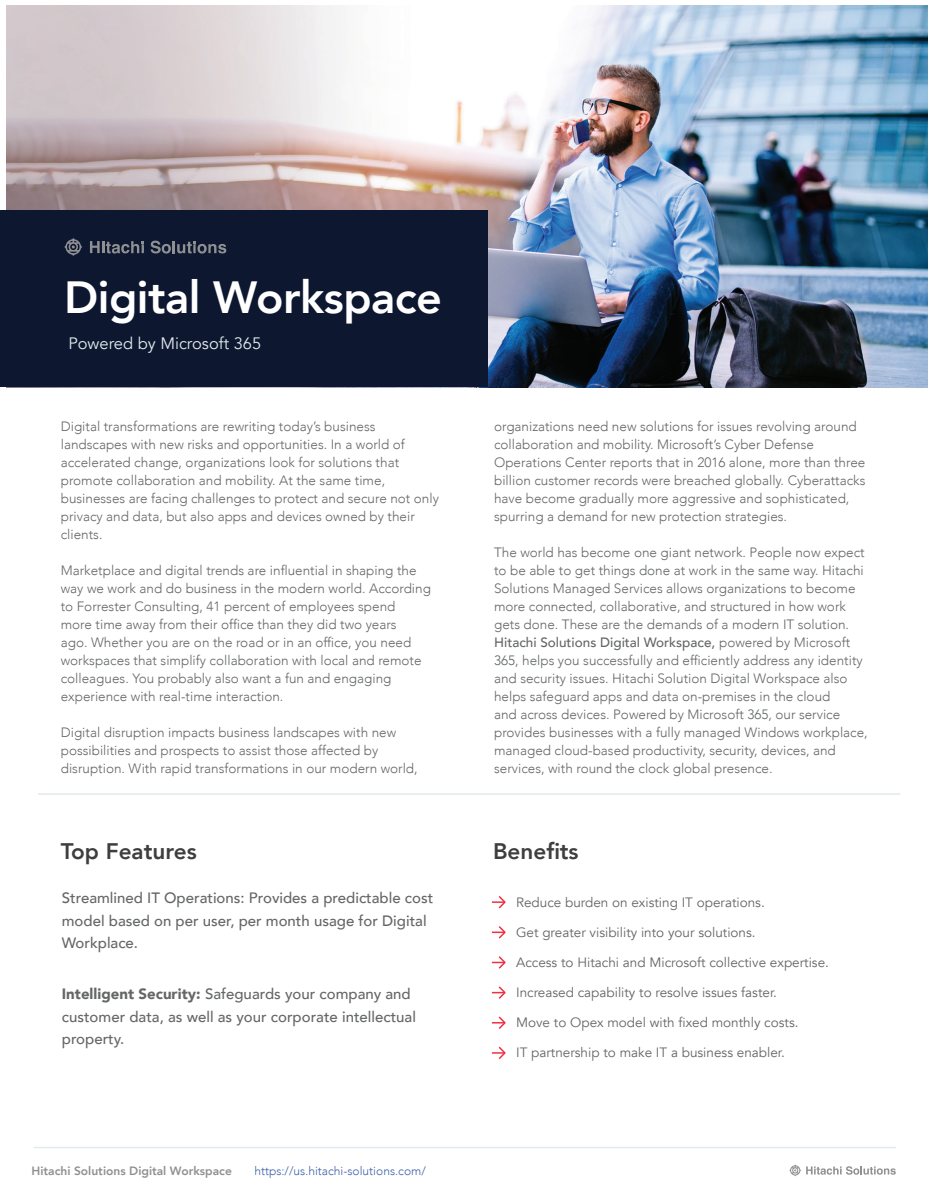
<style>
.page{position:relative;width:932px;height:1202px;background:#fff}
.page>*{position:absolute;margin:0;border:0;box-sizing:border-box;transform-origin:0 0}
.t1{font:800 45px "Avenir";letter-spacing:-.01em;color:#fff}
.t2{font:800 22.5px "Avenir";color:#3e3e3f}
.t3{font:16.5px "Avenir";color:#e1eaec}
.t4{font:500 15px/22.5px "Avenir";color:#656666}
.t5{font:300 13.5px/18px "Avenir";color:#646666}
.t6{font:13.5px "Avenir";color:#646666}
.t7{font:300 12px "Avenir";color:#3f5fab}
.t8{font:800 12px "Avenir";color:#8f9092}
.s1{font-weight:900}
.s2{font-weight:500}
</style>
<div class="page">
<svg style="left:789px;top:1164px;width:106px;height:12px"></svg>
<hr style="left:34px;top:1146px;width:862px;height:2px;background:#e1eaec">
<img style="left:7px;top:6px;width:920px;height:381px">
<div style="left:0;top:210px;width:487px;height:177px;background:#0d1730"></div>
<svg style="left:90px;top:241px;width:54px;height:13px"></svg>
<svg style="left:151px;top:240px;width:76px;height:14px"></svg>
<svg style="left:64px;top:238px;width:18px;height:18px"></svg>
<svg style="left:492px;top:896px;width:14px;height:13px"></svg>
<svg style="left:492px;top:926px;width:14px;height:13px"></svg>
<svg style="left:492px;top:956px;width:14px;height:13px"></svg>
<svg style="left:492px;top:986px;width:14px;height:13px"></svg>
<svg style="left:492px;top:1016px;width:14px;height:13px"></svg>
<svg style="left:492px;top:1046px;width:14px;height:13px"></svg>
<hr style="left:38px;top:793px;width:862px;height:1px;background:#e1eaec">
<h1 class="t1" style="left:64px;top:262px;width:379px">Digital Workspace</h1>
<p class="t3" style="left:68px;top:334px;width:194px">Powered by Microsoft 365</p>
<p class="t5" style="left:61px;top:417px;width:379px">Digital transformations are rewriting today’s business landscapes with new risks and opportunities. In a world of accelerated change, organizations look for solutions that promote collaboration and mobility. At the same time, businesses are facing challenges to protect and secure not only privacy and data, but also apps and devices owned by their clients.</p>
<p class="t5" style="left:61px;top:561px;width:371px">Marketplace and digital trends are influential in shaping the way we work and do business in the modern world. According to Forrester Consulting, 41 percent of employees spend<br>more time away from their office than they did two years<br>ago. Whether you are on the road or in an office, you need workspaces that simplify collaboration with local and remote colleagues. You probably also want a fun and engaging experience with real-time interaction.</p>
<p class="t5" style="left:61px;top:723px;width:358px">Digital disruption impacts business landscapes with new possibilities and prospects to assist those affected by disruption. With rapid transformations in our modern world,</p>
<h2 class="t2" style="left:61px;top:833px;width:137px">Top Features</h2>
<p class="t4" style="left:62px;top:886px;width:373px">Streamlined IT Operations: Provides a predictable cost model based on per user, per month usage for Digital<br>Workplace.</p>
<p class="t4" style="left:62px;top:982px;width:355px"><span class="s1">Intelligent Security:</span> Safeguards your company and customer data, as well as your corporate intellectual property.</p>
<p class="t8" style="left:32px;top:1161px;width:202px">Hitachi Solutions Digital Workspace</p>
<p class="t7" style="left:254px;top:1163px;width:173px">https://us.hitachi-solutions.com/</p>
<p class="t5" style="left:494px;top:417px;width:373px">organizations need new solutions for issues revolving around collaboration and mobility. Microsoft’s Cyber Defense Operations Center reports that in 2016 alone, more than three billion customer records were breached globally. Cyberattacks have become gradually more aggressive and sophisticated, spurring a demand for new protection strategies.</p>
<p class="t5" style="left:494px;top:543px;width:375px">The world has become one giant network. People now expect to be able to get things done at work in the same way. Hitachi Solutions Managed Services allows organizations to become more connected, collaborative, and structured in how work gets done. These are the demands of a modern IT solution.<br><span class="s2">Hitachi Solutions Digital Workspace,</span> powered by Microsoft 365, helps you successfully and efficiently address any identity and security issues. Hitachi Solution Digital Workspace also helps safeguard apps and data on-premises in the cloud<br>and across devices. Powered by Microsoft 365, our service provides businesses with a fully managed Windows workplace, managed cloud-based productivity, security, devices, and services, with round the clock global presence.</p>
<h2 class="t2" style="left:493px;top:833px;width:87px">Benefits</h2>
<p class="t6" style="left:516px;top:894px;width:250px">Reduce burden on existing IT operations.</p>
<p class="t6" style="left:516px;top:924px;width:241px">Get greater visibility into your solutions.</p>
<p class="t6" style="left:516px;top:954px;width:314px">Access to Hitachi and Microsoft collective expertise.</p>
<p class="t6" style="left:516px;top:984px;width:262px">Increased capability to resolve issues faster.</p>
<p class="t6" style="left:516px;top:1014px;width:284px">Move to Opex model with fixed monthly costs.</p>
<p class="t6" style="left:516px;top:1044px;width:270px">IT partnership to make IT a business enabler.</p>
</div>
